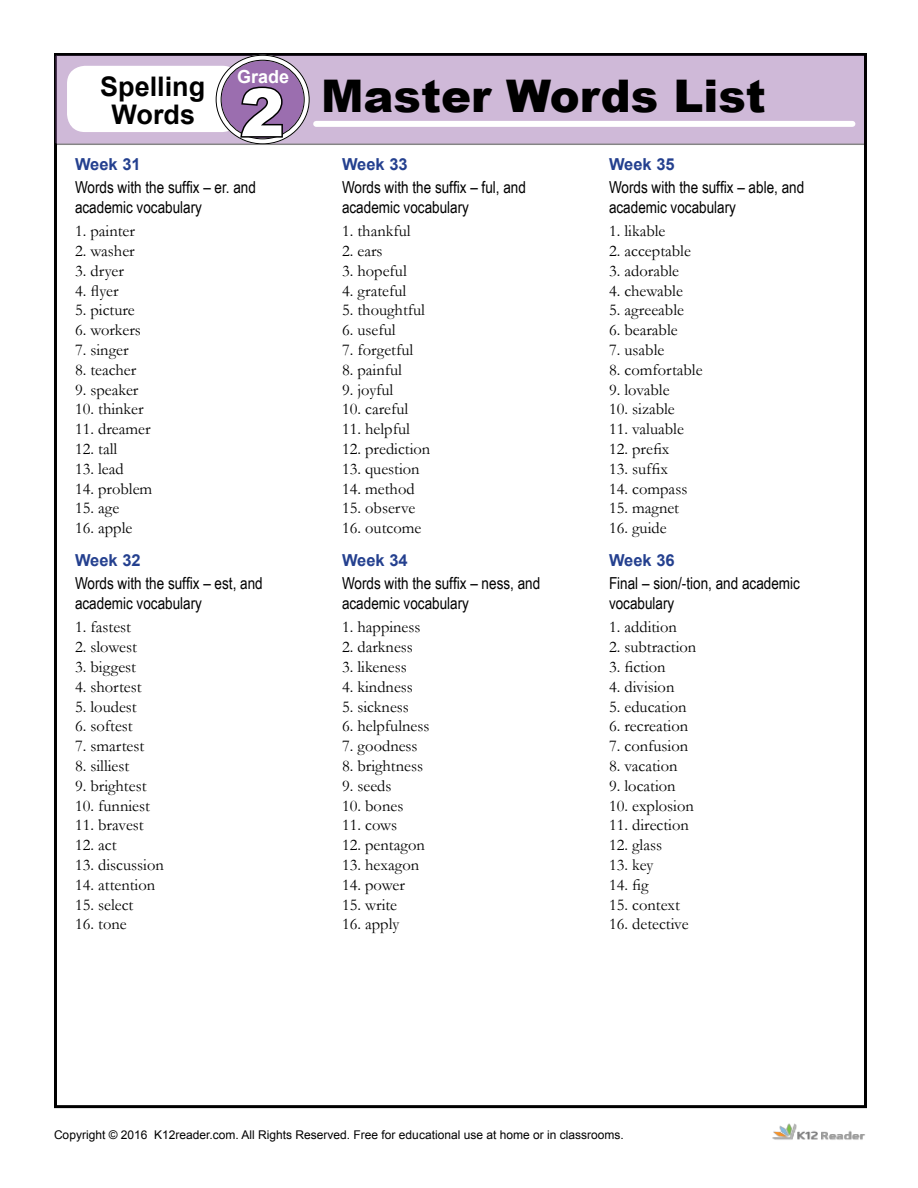
<style>
.page{position:relative;width:918px;height:1188px;background:#fff}
.page>*{position:absolute;margin:0;border:0;box-sizing:border-box;transform-origin:0 0}
.t1{font:900 66px "Arial";color:#fff}
.t2{font:900 45px "Arial";color:#000}
.t3{font:700 27px/28.3px "Arial";color:#000;text-align:center}
.t4{font:700 18px "Arial";color:#fff}
.t5{font:16.5px "Garamond";color:#000}
.t6{font:16.5px/19.8px "Arial Narrow";color:#000}
.t7{font:700 16.5px "Arial";color:#24408f}
.t8{font:12px "Arial";color:#000}
</style>
<div class="page">
<img style="left:772px;top:1123px;width:93px;height:17px">
<div style="left:55px;top:55px;width:810px;height:89px;background:#cfb9d8"></div>
<div style="left:54px;top:54px;width:812px;height:91px;border:2px solid #000"></div>
<div style="left:67px;top:66px;width:173px;height:66px;background:#fff;border-radius:18px"></div>
<div style="left:219px;top:58px;width:88px;height:83px;background:#9b6eaf;border-radius:50%"></div>
<div style="left:216px;top:55px;width:94px;height:89px;border:6px solid #fff;border-radius:50%"></div>
<div style="left:316px;top:121px;width:536px;height:6px;background:#fff"></div>
<svg style="left:239px;top:86px;width:45px;height:55px"></svg>
<p class="t4" style="left:237px;top:65px;width:54px">Grade</p>
<h1 class="t1" style="left:240px;top:65px;width:46px">2</h1>
<h3 class="t3" style="left:100px;top:73px;width:107px">Spelling<br>Words</h3>
<h2 class="t2" style="left:321px;top:63px;width:446px">Master Words List</h2>
<h1 class="t1" style="left:239px;top:66px;width:46px">1</h1>
<p class="t7" style="left:75px;top:154px;width:67px">Week 31</p>
<p class="t6" style="left:75px;top:177px;width:183px">Words with the suffix – er. and academic vocabulary</p>
<p class="t5" style="left:75px;top:220px;width:61px">1. painter</p>
<p class="t5" style="left:75px;top:240px;width:61px">2. washer</p>
<p class="t5" style="left:75px;top:259px;width:50px">3. dryer</p>
<p class="t5" style="left:75px;top:279px;width:45px">4. flyer</p>
<p class="t5" style="left:75px;top:299px;width:61px">5. picture</p>
<p class="t5" style="left:75px;top:319px;width:67px">6. workers</p>
<p class="t5" style="left:75px;top:339px;width:55px">7. singer</p>
<p class="t5" style="left:75px;top:358px;width:63px">8. teacher</p>
<p class="t5" style="left:75px;top:378px;width:65px">9. speaker</p>
<p class="t5" style="left:75px;top:398px;width:70px">10. thinker</p>
<p class="t5" style="left:75px;top:418px;width:77px">11. dreamer</p>
<p class="t5" style="left:75px;top:438px;width:44px">12. tall</p>
<p class="t5" style="left:75px;top:457px;width:50px">13. lead</p>
<p class="t5" style="left:75px;top:477px;width:79px">14. problem</p>
<p class="t5" style="left:75px;top:497px;width:46px">15. age</p>
<p class="t5" style="left:75px;top:517px;width:59px">16. apple</p>
<p class="t7" style="left:75px;top:550px;width:67px">Week 32</p>
<p class="t6" style="left:75px;top:573px;width:189px">Words with the suffix – est, and academic vocabulary</p>
<p class="t5" style="left:75px;top:616px;width:58px">1. fastest</p>
<p class="t5" style="left:75px;top:636px;width:63px">2. slowest</p>
<p class="t5" style="left:75px;top:656px;width:63px">3. biggest</p>
<p class="t5" style="left:75px;top:675px;width:68px">4. shortest</p>
<p class="t5" style="left:75px;top:695px;width:63px">5. loudest</p>
<p class="t5" style="left:75px;top:715px;width:59px">6. softest</p>
<p class="t5" style="left:75px;top:735px;width:71px">7. smartest</p>
<p class="t5" style="left:75px;top:755px;width:56px">8. silliest</p>
<p class="t5" style="left:75px;top:774px;width:73px">9. brightest</p>
<p class="t5" style="left:75px;top:794px;width:76px">10. funniest</p>
<p class="t5" style="left:75px;top:814px;width:70px">11. bravest</p>
<p class="t5" style="left:75px;top:834px;width:43px">12. act</p>
<p class="t5" style="left:75px;top:854px;width:90px">13. discussion</p>
<p class="t5" style="left:75px;top:873px;width:82px">14. attention</p>
<p class="t5" style="left:75px;top:893px;width:60px">15. select</p>
<p class="t5" style="left:75px;top:913px;width:53px">16. tone</p>
<p class="t7" style="left:342px;top:154px;width:67px">Week 33</p>
<p class="t6" style="left:342px;top:177px;width:186px">Words with the suffix – ful, and academic vocabulary</p>
<p class="t5" style="left:342px;top:220px;width:70px">1. thankful</p>
<p class="t5" style="left:342px;top:240px;width:42px">2. ears</p>
<p class="t5" style="left:342px;top:259px;width:66px">3. hopeful</p>
<p class="t5" style="left:342px;top:279px;width:66px">4. grateful</p>
<p class="t5" style="left:342px;top:299px;width:85px">5. thoughtful</p>
<p class="t5" style="left:342px;top:319px;width:55px">6. useful</p>
<p class="t5" style="left:342px;top:339px;width:73px">7. forgetful</p>
<p class="t5" style="left:342px;top:358px;width:61px">8. painful</p>
<p class="t5" style="left:342px;top:378px;width:53px">9. joyful</p>
<p class="t5" style="left:342px;top:398px;width:68px">10. careful</p>
<p class="t5" style="left:342px;top:418px;width:69px">11. helpful</p>
<p class="t5" style="left:342px;top:438px;width:90px">12. prediction</p>
<p class="t5" style="left:342px;top:457px;width:79px">13. question</p>
<p class="t5" style="left:342px;top:477px;width:74px">14. method</p>
<p class="t5" style="left:342px;top:497px;width:75px">15. observe</p>
<p class="t5" style="left:342px;top:517px;width:81px">16. outcome</p>
<p class="t7" style="left:342px;top:550px;width:67px">Week 34</p>
<p class="t6" style="left:342px;top:573px;width:200px">Words with the suffix – ness, and academic vocabulary</p>
<p class="t5" style="left:342px;top:616px;width:80px">1. happiness</p>
<p class="t5" style="left:342px;top:636px;width:72px">2. darkness</p>
<p class="t5" style="left:342px;top:656px;width:66px">3. likeness</p>
<p class="t5" style="left:342px;top:675px;width:72px">4. kindness</p>
<p class="t5" style="left:342px;top:695px;width:69px">5. sickness</p>
<p class="t5" style="left:342px;top:715px;width:89px">6. helpfulness</p>
<p class="t5" style="left:342px;top:735px;width:77px">7. goodness</p>
<p class="t5" style="left:342px;top:755px;width:83px">8. brightness</p>
<p class="t5" style="left:342px;top:774px;width:51px">9. seeds</p>
<p class="t5" style="left:342px;top:794px;width:63px">10. bones</p>
<p class="t5" style="left:342px;top:814px;width:57px">11. cows</p>
<p class="t5" style="left:342px;top:834px;width:85px">12. pentagon</p>
<p class="t5" style="left:342px;top:854px;width:79px">13. hexagon</p>
<p class="t5" style="left:342px;top:873px;width:64px">14. power</p>
<p class="t5" style="left:342px;top:893px;width:57px">15. write</p>
<p class="t5" style="left:342px;top:913px;width:59px">16. apply</p>
<p class="t7" style="left:609px;top:154px;width:67px">Week 35</p>
<p class="t6" style="left:609px;top:177px;width:197px">Words with the suffix – able, and academic vocabulary</p>
<p class="t5" style="left:609px;top:220px;width:58px">1. likable</p>
<p class="t5" style="left:609px;top:240px;width:83px">2. acceptable</p>
<p class="t5" style="left:609px;top:259px;width:72px">3. adorable</p>
<p class="t5" style="left:609px;top:279px;width:75px">4. chewable</p>
<p class="t5" style="left:609px;top:299px;width:76px">5. agreeable</p>
<p class="t5" style="left:609px;top:319px;width:70px">6. bearable</p>
<p class="t5" style="left:609px;top:339px;width:57px">7. usable</p>
<p class="t5" style="left:609px;top:358px;width:95px">8. comfortable</p>
<p class="t5" style="left:609px;top:378px;width:62px">9. lovable</p>
<p class="t5" style="left:609px;top:398px;width:67px">10. sizable</p>
<p class="t5" style="left:609px;top:418px;width:76px">11. valuable</p>
<p class="t5" style="left:609px;top:438px;width:62px">12. prefix</p>
<p class="t5" style="left:609px;top:457px;width:61px">13. suffix</p>
<p class="t5" style="left:609px;top:477px;width:80px">14. compass</p>
<p class="t5" style="left:609px;top:497px;width:72px">15. magnet</p>
<p class="t5" style="left:609px;top:517px;width:59px">16. guide</p>
<p class="t7" style="left:609px;top:550px;width:67px">Week 36</p>
<p class="t6" style="left:609px;top:573px;width:193px">Final – sion/-tion, and academic vocabulary</p>
<p class="t5" style="left:609px;top:616px;width:69px">1. addition</p>
<p class="t5" style="left:609px;top:636px;width:89px">2. subtraction</p>
<p class="t5" style="left:609px;top:656px;width:58px">3. fiction</p>
<p class="t5" style="left:609px;top:675px;width:67px">4. division</p>
<p class="t5" style="left:609px;top:695px;width:79px">5. education</p>
<p class="t5" style="left:609px;top:715px;width:81px">6. recreation</p>
<p class="t5" style="left:609px;top:735px;width:81px">7. confusion</p>
<p class="t5" style="left:609px;top:755px;width:70px">8. vacation</p>
<p class="t5" style="left:609px;top:774px;width:68px">9. location</p>
<p class="t5" style="left:609px;top:794px;width:86px">10. explosion</p>
<p class="t5" style="left:609px;top:814px;width:81px">11. direction</p>
<p class="t5" style="left:609px;top:834px;width:55px">12. glass</p>
<p class="t5" style="left:609px;top:854px;width:46px">13. key</p>
<p class="t5" style="left:609px;top:873px;width:41px">14. fig</p>
<p class="t5" style="left:609px;top:893px;width:72px">15. context</p>
<p class="t5" style="left:609px;top:913px;width:81px">16. detective</p>
<p class="t8" style="left:54px;top:1127px;width:571px">Copyright © 2016 K12reader.com. All Rights Reserved. Free for educational use at home or in classrooms.</p>
</div>
